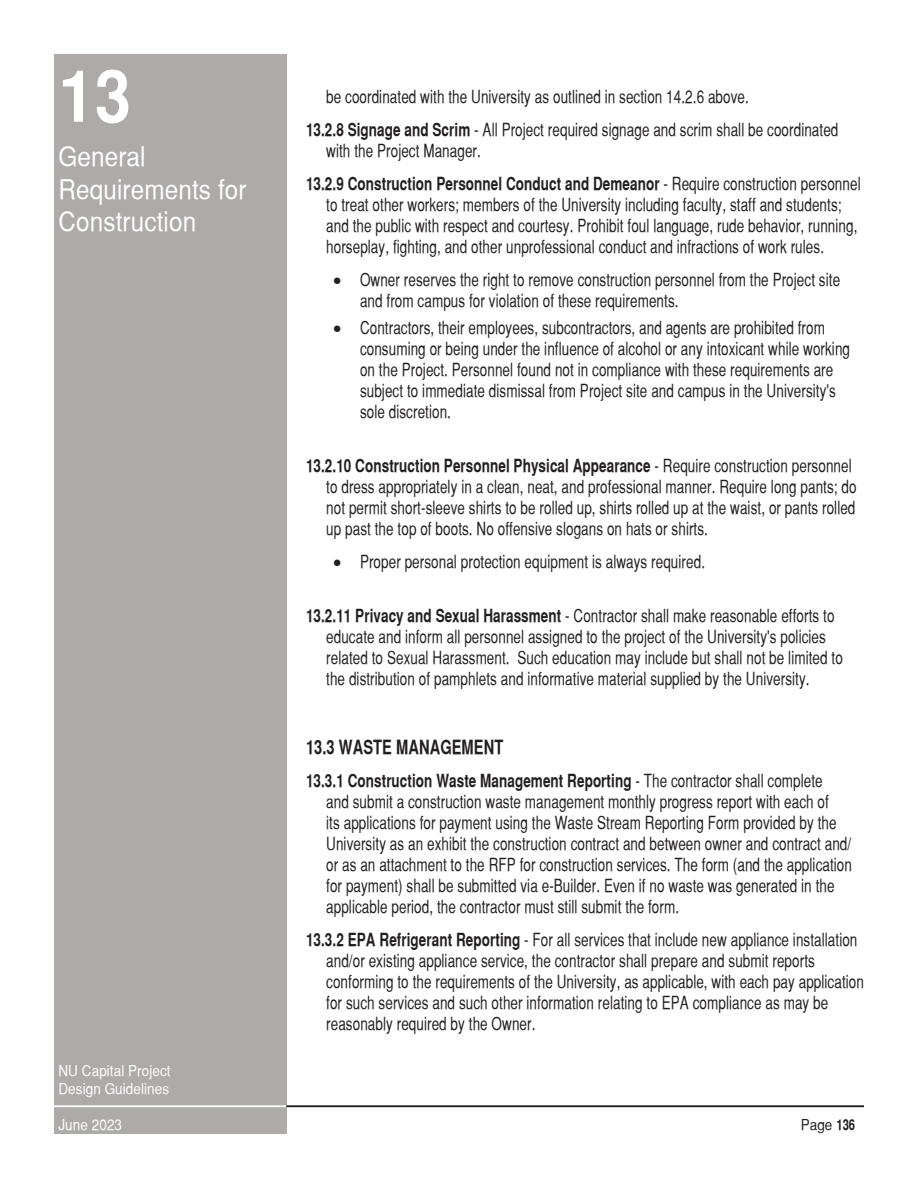
<style>
.page{position:relative;width:918px;height:1188px;background:#fff}
.page>*{position:absolute;margin:0;border:0;box-sizing:border-box;transform-origin:0 0}
.t1{font:700 72px "Sans Serif";color:#fff;scale:.9 1}
.t2{font:27px/32.4px "Sans Serif";letter-spacing:.005em;color:#fff;scale:.9 1}
.t3{font:700 19.5px "Sans Serif";letter-spacing:.005em;color:#231f20;scale:.75 1}
.t4{font:18px/21px "Sans Serif";letter-spacing:.005em;color:#231f20;scale:.75 1}
.t5{font:15px/18px "Sans Serif";letter-spacing:.005em;color:#fff;scale:.9 1}
.t6{font:15px "Sans Serif";color:#231f20;scale:.9 1}
.s1{font-weight:700}
</style>
<div class="page">
<div style="left:54px;top:54px;width:232px;height:1080px;background:#aeaaaa"></div>
<hr style="left:286px;top:1105px;width:578px;height:2px;background:#231f20">
<hr style="left:54px;top:1105px;width:232px;height:2px;background:#fff">
<p class="t1" style="left:58px;top:54px;width:82px">1 3</p>
<p class="t2" style="left:58px;top:140px;width:211px">General<br>Requirements for<br>Construction</p>
<p class="t5" style="left:58px;top:1062px;width:126px">NU Capital Project<br>Design Guidelines</p>
<p class="t5" style="left:58px;top:1116px;width:72px">June 2023</p>
<p class="t4" style="left:326px;top:86px;width:565px">be coordinated with the University as outlined in section 14.2.6 above.</p>
<p class="t4" style="left:326px;top:119px;width:684px;text-indent:-20px"><span class="s1">1 3.2.8 Signage and Scrim</span> - All Project required signage and scrim shall be coordinated with the Project Manager.</p>
<p class="t4" style="left:326px;top:173px;width:714px;text-indent:-20px"><span class="s1">1 3.2.9 Construction Personnel Conduct and Demeanor</span> - Require construction personnel to treat other workers; members of the University including faculty, staff and students; and the public with respect and courtesy. Prohibit foul language, rude behavior, running, horseplay, fighting, and other unprofessional conduct and infractions of work rules.</p>
<p class="t4" style="left:360px;top:269px;width:642px;text-indent:-27px">• Owner reserves the right to remove construction personnel from the Project site and from campus for violation of these requirements.</p>
<p class="t4" style="left:360px;top:317px;width:655px;text-indent:-27px">• Contractors, their employees, subcontractors, and agents are prohibited from consuming or being under the influence of alcohol or any intoxicant while working on the Project. Personnel found not in compliance with these requirements are subject to immediate dismissal from Project site and campus in the University's sole discretion.</p>
<p class="t4" style="left:326px;top:455px;width:709px;text-indent:-20px"><span class="s1">1 3.2.1 0 Construction Personnel Physical Appearance</span> - Require construction personnel to dress appropriately in a clean, neat, and professional manner. Require long pants; do not permit short-sleeve shirts to be rolled up, shirts rolled up at the waist, or pants rolled up past the top of boots. No offensive slogans on hats or shirts.</p>
<p class="t4" style="left:333px;top:551px;width:498px">• Proper personal protection equipment is always required.</p>
<p class="t4" style="left:326px;top:605px;width:690px;text-indent:-20px"><span class="s1">1 3.2.11 Privacy and Sexual Harassment</span> - Contractor shall make reasonable efforts to educate and inform all personnel assigned to the project of the University's policies related to Sexual Harassment. Such education may include but shall not be limited to the distribution of pamphlets and informative material supplied by the University.</p>
<p class="t3" style="left:306px;top:735px;width:265px">1 3.3 WASTE MANAGEMENT</p>
<p class="t4" style="left:326px;top:770px;width:703px;text-indent:-20px"><span class="s1">1 3.3.1 Construction Waste Management Reporting</span> - The contractor shall complete<br>and submit a construction waste management monthly progress report with each of<br>its applications for payment using the Waste Stream Reporting Form provided by the University as an exhibit the construction contract and between owner and contract and/ or as an attachment to the RFP for construction services. The form (and the application for payment) shall be submitted via e-Builder. Even if no waste was generated in the applicable period, the contractor must still submit the form.</p>
<p class="t4" style="left:326px;top:929px;width:719px;text-indent:-20px"><span class="s1">1 3.3.2 EPA Refrigerant Reporting</span> - For all services that include new appliance installation and/or existing appliance service, the contractor shall prepare and submit reports conforming to the requirements of the University, as applicable, with each pay application for such services and such other information relating to EPA compliance as may be reasonably required by the Owner.</p>
<p class="t6" style="left:801px;top:1116px;width:37px">Page</p>
</div>
